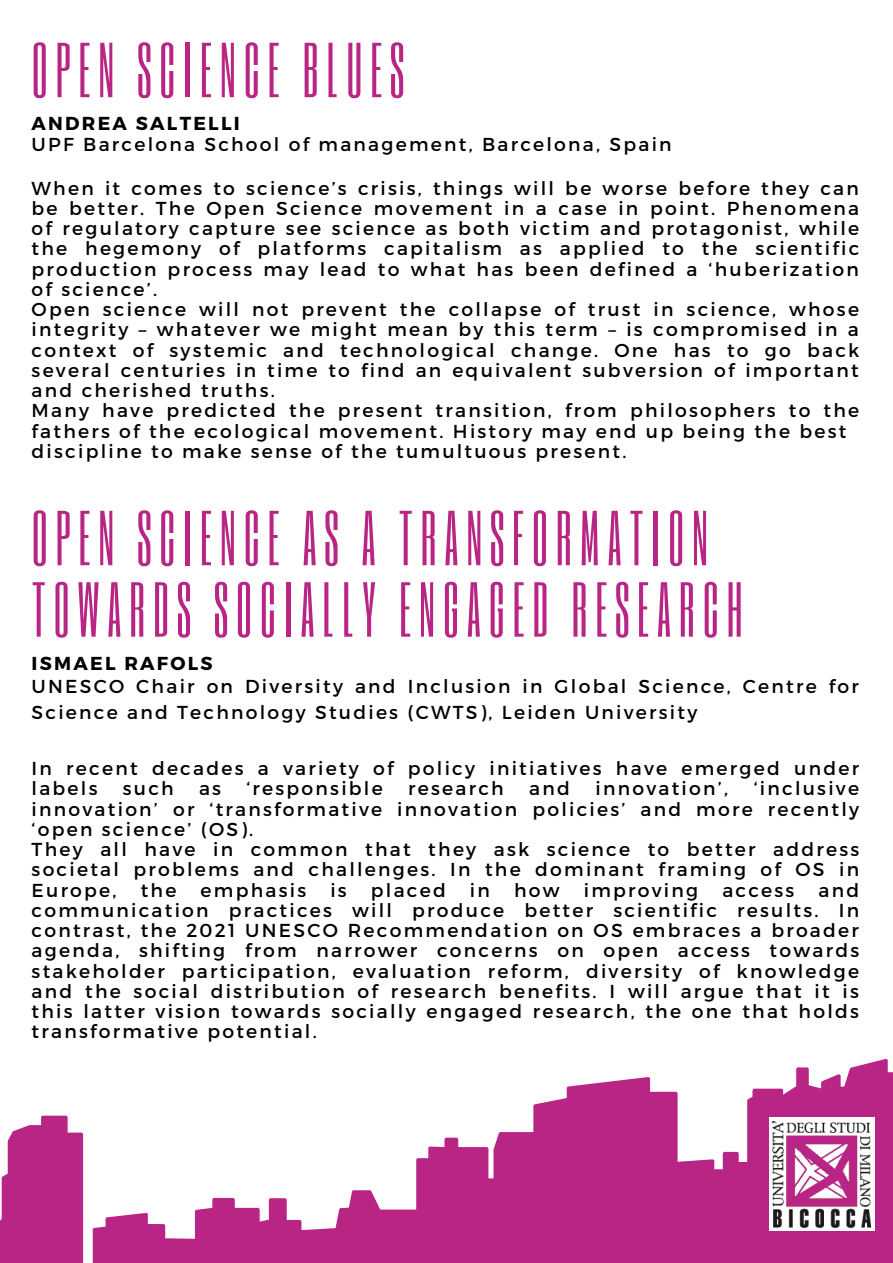
<style>
.page{position:relative;width:893px;height:1263px;background:#fff}
.page>*{position:absolute;margin:0;border:0;box-sizing:border-box;transform-origin:0 0}
.t1{font:64.5px/71.4px "Six Caps";letter-spacing:.12em;color:#b82585}
.t2{font:18.75px/20.2px "Montserrat";letter-spacing:.12em;color:#000;text-align:justify}
.t3{font:700 18.75px "Montserrat";letter-spacing:.12em;color:#000}
</style>
<div class="page">
<svg style="left:0;top:1063px;width:893px;height:200px;fill:#b82585"></svg>
<img style="left:769px;top:1117px;width:105px;height:113px">
<p class="t1" style="left:32px;top:33px;width:374px">OPEN SCIENCE BLUES</p>
<p class="t3" style="left:32px;top:112px;width:210px">ANDREA SALTELLI</p>
<p class="t2" style="left:32px;top:133px;width:641px">UPF Barcelona School of management, Barcelona, Spain</p>
<p class="t2" style="left:32px;top:177px;width:829px">When it comes to science’s crisis, things will be worse before they can be better. The Open Science movement in a case in point. Phenomena of regulatory capture see science as both victim and protagonist, while the hegemony of platforms capitalism as applied to the scientific production process may lead to what has been defined a ‘huberization of science’.</p>
<p class="t2" style="left:32px;top:298px;width:829px">Open science will not prevent the collapse of trust in science, whose integrity – whatever we might mean by this term – is compromised in a context of systemic and technological change. One has to go back several centuries in time to find an equivalent subversion of important and cherished truths.</p>
<p class="t2" style="left:32px;top:400px;width:829px">Many have predicted the present transition, from philosophers to the fathers of the ecological movement. History may end up being the best</p>
<p class="t2" style="left:32px;top:440px;width:596px">discipline to make sense of the tumultuous present.</p>
<p class="t1" style="left:32px;top:501px;width:712px">OPEN SCIENCE AS A TRANSFORMATION<br>TOWARDS SOCIALLY ENGAGED RESEARCH</p>
<p class="t3" style="left:32px;top:651px;width:183px">ISMAEL RAFOLS</p>
<p class="t2" style="left:32px;top:672px;width:828px;line-height:25.9px">UNESCO Chair on Diversity and Inclusion in Global Science, Centre for<br>Science and Technology Studies (CWTS), Leiden University</p>
<p class="t2" style="left:32px;top:757px;width:829px">In recent decades a variety of policy initiatives have emerged under labels</p>
<p class="t2" style="left:32px;top:777px;width:829px;text-indent:722px">‘inclusive innovation’ or ‘transformative innovation policies’ and more recently ‘open science’ (OS).</p>
<p class="t2" style="left:32px;top:838px;width:829px">They all have in common that they ask science to better address societal problems and challenges. In the dominant framing of OS in Europe,</p>
<p class="t2" style="left:123px;top:777px;width:52px">such</p>
<p class="t2" style="left:199px;top:777px;width:24px">as</p>
<p class="t2" style="left:246px;top:777px;width:138px">‘responsible</p>
<p class="t2" style="left:408px;top:777px;width:97px">research</p>
<p class="t2" style="left:529px;top:777px;width:42px">and</p>
<p class="t2" style="left:595px;top:777px;width:134px">innovation’,</p>
<p class="t2" style="left:141px;top:879px;width:37px">the</p>
<p class="t2" style="left:201px;top:879px;width:107px">emphasis</p>
<p class="t2" style="left:330px;top:879px;width:18px">is</p>
<p class="t2" style="left:371px;top:879px;width:76px">placed</p>
<p class="t2" style="left:470px;top:879px;width:22px">in</p>
<p class="t2" style="left:514px;top:879px;width:47px">how</p>
<p class="t2" style="left:584px;top:879px;width:116px">improving</p>
<p class="t2" style="left:722px;top:879px;width:74px">access</p>
<p class="t2" style="left:32px;top:879px;width:829px;text-indent:787px">and communication practices will produce better scientific results. In contrast, the 2021 UNESCO Recommendation on OS embraces a broader agenda, shifting from narrower concerns on open access towards stakeholder participation, evaluation reform, diversity of knowledge and the social distribution of research benefits. I will argue that it is this latter vision towards socially engaged research, the one that holds transformative potential.</p>
</div>
